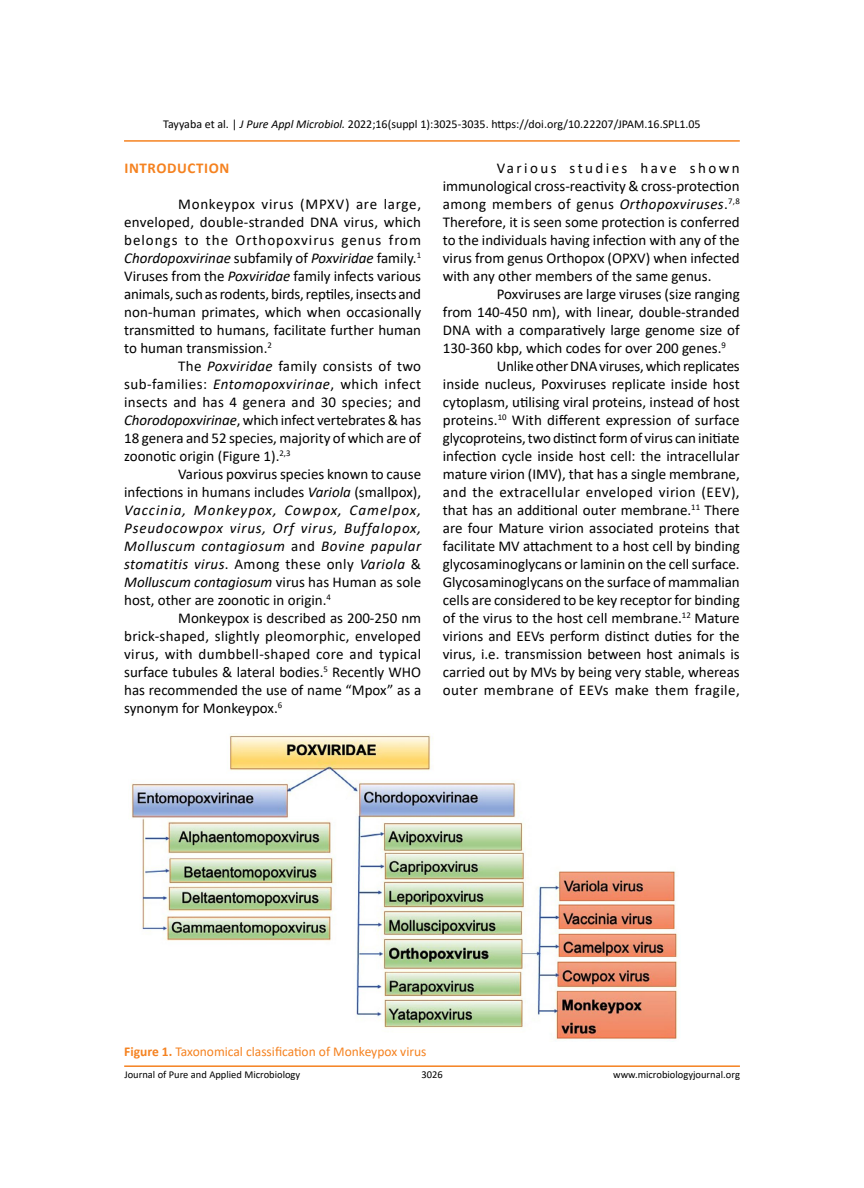
<style>
.page{position:relative;width:864px;height:1188px;background:#fff}
.page>*{position:absolute;margin:0;border:0;box-sizing:border-box;transform-origin:0 0}
.t1{font:15px/18px "Calibri";color:#000;text-align:justify}
.t2{font:italic 15px/18px "Calibri";letter-spacing:.015em;color:#000;text-align:justify}
.t3{font:15px "Calibri";letter-spacing:.03em;color:#000}
.t4{font:700 15px "Calibri";letter-spacing:.04em;color:#f58220}
.t5{font:13.5px "Calibri";color:#f58220}
.t6{font:12px "Calibri";color:#000}
.t7{font:10.5px "Calibri";color:#000}
.s1{font-style:italic}
.s2{font-style:normal}
.s3{font-weight:700}
</style>
<div class="page">
<hr style="left:124px;top:1065px;width:616px;height:2px;background:#f58220">
<hr style="left:124px;top:140px;width:616px;height:2px;background:#f58220">
<img style="left:131px;top:734px;width:547px;height:306px">
<p class="t6" style="left:163px;top:115px;width:539px">Tayyaba et al. | <span class="s1">J Pure Appl Microbiol.</span> 2022;16(suppl 1):3025-3035. https://doi.org/10.22207/JPAM.16.SPL1.05</p>
<p class="t4" style="left:124px;top:158px;width:89px">INTRO DUCTION</p>
<p class="t1" style="left:124px;top:195px;width:299px;text-indent:54px">Monkeypox virus (MPXV) are large, enveloped, double-stranded DNA virus, which belongs to the Orthopoxvirus genus from <span class="s1">Chordopoxvirinae</span> subfamily of <span class="s1">Poxviridae</span> family.<sup>1<br></sup>Viruses from the <span class="s1">Poxviridae</span> family infects various animals, such as rodents, birds, reptiles, insects and non-human primates, which when occasionally transmitted to humans, facilitate further human to human transmission.<sup>2</sup></p>
<p class="t1" style="left:124px;top:357px;width:299px;text-indent:54px">The <span class="s1">Poxviridae</span> family consists of two sub-families: <span class="s1">Entomopoxvirinae</span>, which infect insects and has 4 genera and 30 species; and <span class="s1">Chorodopoxvirinae</span>, which infect vertebrates &amp; has 18 genera and 52 species, majority of which are of zoonotic origin (Figure 1).<sup>2,3</sup></p>
<p class="t2" style="left:124px;top:465px;width:299px;text-indent:54px"><span class="s2">Various poxvirus species known to cause infections in humans includes</span> Variola <span class="s2">(smallpox), </span>Vaccinia, Monkeypox, Cowpox, Camelpox, Pseudocowpox virus, Orf virus, Buffalopox, Molluscum contagiosum <span class="s2">and</span> Bovine papular stomatitis virus<span class="s2">. Among these only</span> Variola <span class="s2">&amp; </span>Molluscum contagiosum <span class="s2">virus has Human as sole host, other are zoonotic in origin.</span><sup>4</sup></p>
<p class="t1" style="left:124px;top:609px;width:299px;text-indent:54px">Monkeypox is described as 200-250 nm brick-shaped, slightly pleomorphic, enveloped virus, with dumbbell-shaped core and typical surface tubules &amp; lateral bodies.<sup>5</sup> Recently WHO has recommended the use of name “Mpox” as a synonym for Monkeypox.<sup>6</sup></p>
<p class="t1" style="left:443px;top:159px;width:299px;text-indent:54px">Various studies have shown immunological cross-reactivity &amp; cross-protection among members of genus <span class="s1">Orthopoxviruses</span>.<sup>7,8<br></sup>Therefore, it is seen some protection is conferred to the individuals having infection with any of the virus from genus Orthopox (OPXV) when infected with any other members of the same genus.</p>
<p class="t1" style="left:497px;top:285px;width:244px">Poxviruses are large viruses (size ranging</p>
<p class="t1" style="left:443px;top:303px;width:298px">from 140-450 nm), with linear, double-stranded</p>
<p class="t1" style="left:443px;top:321px;width:298px">DNA with a comparatively large genome size of</p>
<p class="t1" style="left:443px;top:339px;width:285px">130-360 kbp, which codes for over 200 genes.<sup>9</sup></p>
<p class="t1" style="left:497px;top:357px;width:244px">Unlike other DNA viruses, which replicates</p>
<p class="t1" style="left:443px;top:375px;width:298px">inside nucleus, Poxviruses replicate inside host</p>
<p class="t1" style="left:443px;top:393px;width:298px">cytoplasm, utilising viral proteins, instead of host</p>
<p class="t1" style="left:443px;top:411px;width:298px">proteins.<sup>10</sup> With different expression of surface</p>
<p class="t1" style="left:443px;top:429px;width:298px">glycoproteins, two distinct form of virus can initiate</p>
<p class="t1" style="left:443px;top:447px;width:299px">infection cycle inside host cell: the intracellular</p>
<p class="t1" style="left:443px;top:465px;width:299px">mature virion (IMV), that has a single membrane,</p>
<p class="t3" style="left:443px;top:482px;width:298px">and the extracellular enveloped virion (EEV),</p>
<p class="t1" style="left:443px;top:501px;width:299px">that has an additional outer membrane.<sup>11</sup> There</p>
<p class="t1" style="left:443px;top:519px;width:299px">are four Mature virion associated proteins that</p>
<p class="t1" style="left:443px;top:537px;width:298px">facilitate MV attachment to a host cell by binding</p>
<p class="t1" style="left:443px;top:555px;width:298px">glycosaminoglycans or laminin on the cell surface.</p>
<p class="t1" style="left:443px;top:573px;width:299px">Glycosaminoglycans on the surface of mammalian</p>
<p class="t1" style="left:443px;top:591px;width:299px">cells are considered to be key receptor for binding</p>
<p class="t1" style="left:443px;top:609px;width:298px">of the virus to the host cell membrane.<sup>12</sup> Mature</p>
<p class="t1" style="left:443px;top:627px;width:299px">virions and EEVs perform distinct duties for the</p>
<p class="t1" style="left:443px;top:645px;width:298px">virus, i.e. transmission between host animals is</p>
<p class="t1" style="left:443px;top:663px;width:299px">carried out by MVs by being very stable, whereas</p>
<p class="t3" style="left:443px;top:680px;width:299px">outer membrane of EEVs make them fragile,</p>
<p class="t5" style="left:124px;top:1042px;width:304px"><span class="s3">FIGURE 1.</span> Taxonomical classification of Monkeypox virus</p>
<p class="t7" style="left:124px;top:1067px;width:177px">Journal of Pure and Applied Microbiology</p>
<p class="t7" style="left:421px;top:1067px;width:23px">3026</p>
<p class="t7" style="left:613px;top:1067px;width:128px">www.microbiologyjournal.org</p>
</div>
